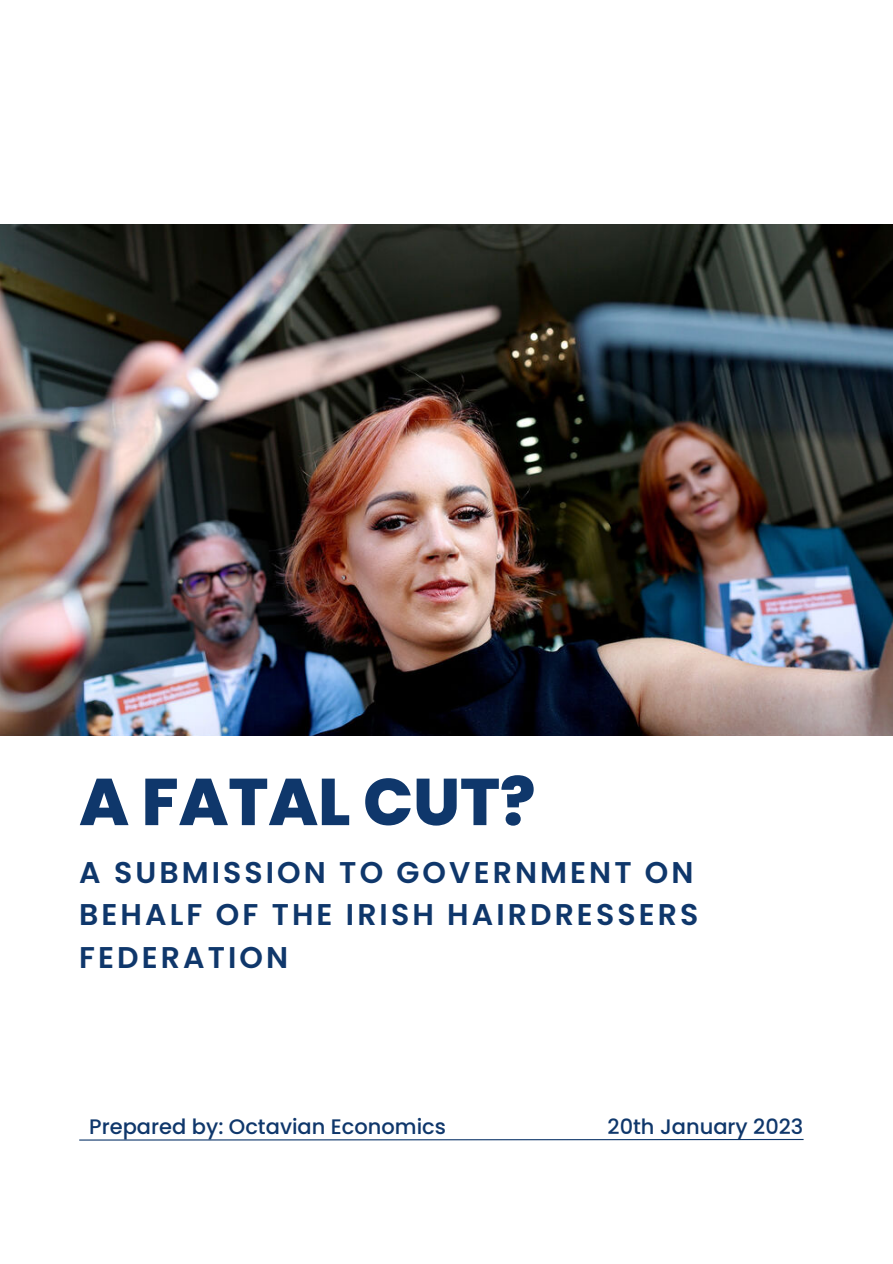
<style>
.page{position:relative;width:893px;height:1264px;background:#fff}
.page>*{position:absolute;margin:0;border:0;box-sizing:border-box;transform-origin:0 0}
.t1{font:800 66px "Poppins";color:#0f376b}
.t2{font:600 30px/42.8px "Poppins";letter-spacing:.105em;color:#0f376b}
.t3{font:500 21px "Poppins";color:#0f376b}
</style>
<div class="page">
<svg style="left:79px;top:1138px;width:725px;height:3px"></svg>
<img style="left:0;top:224px;width:892px;height:511px">
<h1 class="t1" style="left:79px;top:755px;width:457px">A FATAL CUT?</h1>
<p class="t2" style="left:79px;top:850px;width:620px">A SUBMISSION TO GOVERNMENT ON<br>BEHALF OF THE IRISH HAIRDRESSERS<br>FEDERATION</p>
<p class="t3" style="left:89px;top:1111px;width:358px">Prepared by: Octavian Economics</p>
<p class="t3" style="left:607px;top:1111px;width:197px">20th January 2023</p>
</div>
